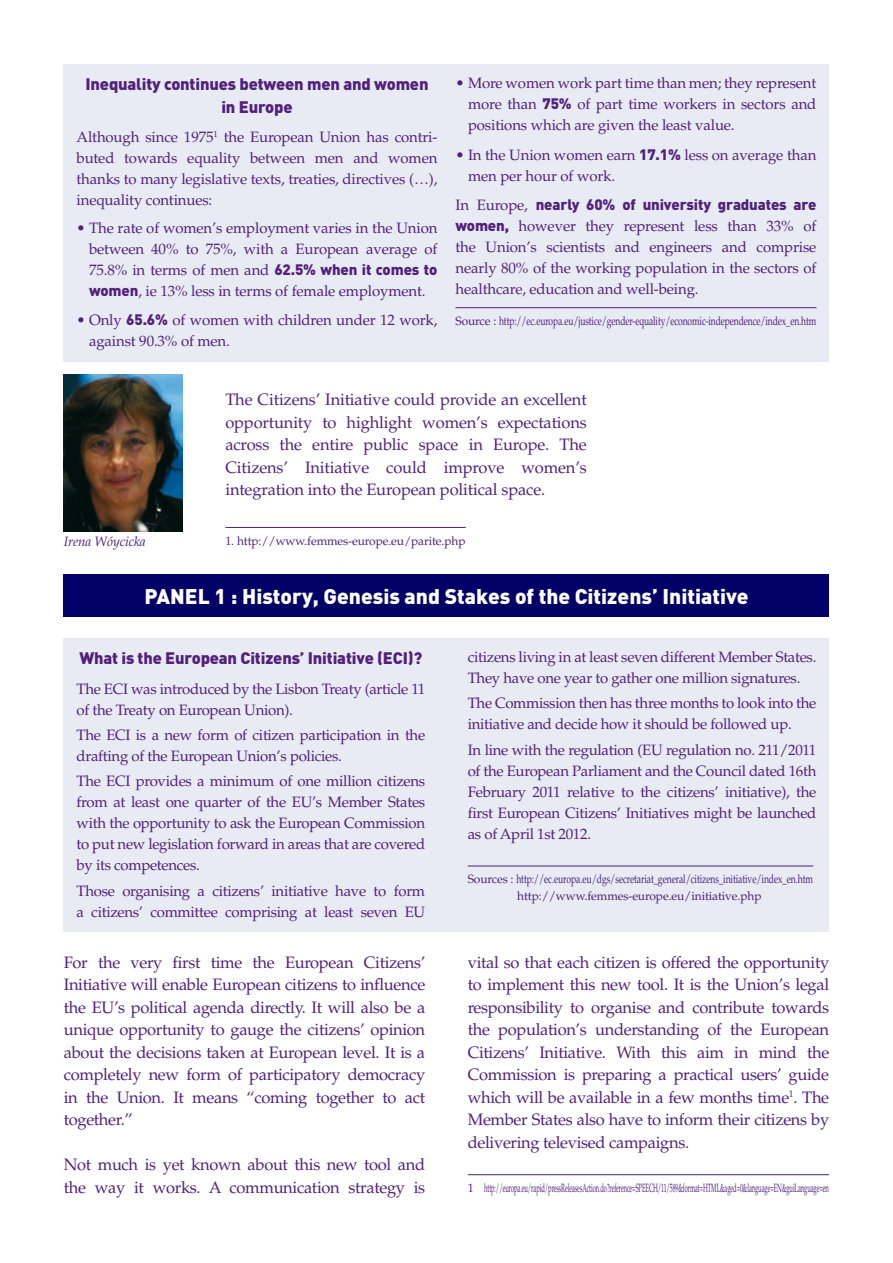
<style>
.page{position:relative;width:893px;height:1263px;background:#fff}
.page>*{position:absolute;margin:0;border:0;box-sizing:border-box;transform-origin:0 0}
.t1{font:900 21px "DIN";color:#fff}
.t2{font:16.5px/22.5px "Palatino";letter-spacing:-.02em;color:#512179;text-align:justify}
.t3{font:900 16.5px/22.5px "DIN";letter-spacing:-.01em;color:#512179;text-align:center}
.t4{font:15px/21px "Palatino";letter-spacing:-.02em;color:#512179}
.t5{font:900 15px "DIN";letter-spacing:-.01em;color:#512179}
.t6{font:italic 13.5px "Palatino";letter-spacing:-.01em;color:#512179}
.t7{font:12px/16.5px "Palatino";letter-spacing:-.01em;color:#512179;text-align:center}
.s1{font-family:"DIN";font-weight:900}
.s2{font-family:"Palatino";font-weight:400}
</style>
<div class="page">
<img style="left:64px;top:374px;width:118px;height:158px">
<div style="left:64px;top:574px;width:765px;height:43px;background:#006"></div>
<div style="left:64px;top:638px;width:765px;height:293px;background:#e8eaf4"></div>
<hr style="left:468px;top:866px;width:345px;height:1px;background:#512179">
<div style="left:64px;top:64px;width:765px;height:297px;background:#e8eaf4"></div>
<hr style="left:455px;top:307px;width:361px;height:1px;background:#512179">
<hr style="left:225px;top:527px;width:241px;height:1px;background:#512179">
<hr style="left:468px;top:1174px;width:361px;height:1px;background:#512179">
<p class="t3" style="left:85px;top:72px;width:345px">Inequality continues between men and women in Europe</p>
<p class="t4" style="left:77px;top:127px;width:362px;text-align:justify">Although since 1975<sup>1</sup> the European Union has contri&shy;buted towards equality between men and women thanks to many legislative texts, treaties, directives (…), inequality continues:</p>
<p class="t4" style="left:89px;top:217px;width:350px;text-align:justify;text-indent:-13px">• The rate of women’s employment varies in the Union between 40% to 75%, with a European average of 75.8% in terms of men and <span class="s1">62.5% when it comes to women</span>, ie 13% less in terms of female employment.</p>
<p class="t4" style="left:89px;top:310px;width:350px;text-indent:-13px">• Only <span class="s1">65.6%</span> of women with children under 12 work, against 90.3% of men.</p>
<p class="t4" style="left:468px;top:73px;width:350px;text-align:justify;text-indent:-13px">• More women work part time than men; they represent more than <span class="s1">75%</span> of part time workers in sectors and positions which are given the least value.</p>
<p class="t4" style="left:468px;top:144px;width:350px;text-indent:-13px">• In the Union women earn <span class="s1">17.1%</span> less on average than men per hour of work.</p>
<p class="t5" style="left:455px;top:195px;width:362px"><span class="s2">In Europe,</span> nearly 60% of university graduates are</p>
<p class="t4" style="left:455px;top:216px;width:362px;text-align:justify"><span class="s1">women,</span> however they represent less than 33% of the Union’s scientists and engineers and comprise nearly 80% of the working population in the sectors of healthcare, education and well-being.</p>
<p class="t7" style="left:455px;top:313px;width:362px">Source : http://ec.europa.eu/justice/gender-equality/economic-independence/index_en.htm</p>
<p class="t6" style="left:64px;top:533px;width:84px">Irena Wóycicka</p>
<p class="t2" style="left:225px;top:388px;width:363px">The Citizens’ Initiative could provide an excellent opportunity to highlight women’s expectations across the entire public space in Europe. The Citizens’ Initiative could improve women’s integration into the European political space.</p>
<p class="t7" style="left:225px;top:533px;width:242px">1. http://www.femmes-europe.eu/parite.php</p>
<h1 class="t1" style="left:144px;top:582px;width:606px">PANEL 1 : History, Genesis and Stakes of the Citizens’ Initiative</h1>
<p class="t3" style="left:79px;top:646px;width:345px">What is the European Citizens’ Initiative (ECI)?</p>
<p class="t4" style="left:77px;top:679px;width:350px">The ECI was introduced by the Lisbon Treaty (article 11 of the Treaty on European Union).</p>
<p class="t4" style="left:77px;top:725px;width:350px">The ECI is a new form of citizen participation in the drafting of the European Union’s policies.</p>
<p class="t4" style="left:77px;top:771px;width:350px;text-align:justify">The ECI provides a minimum of one million citizens from at least one quarter of the EU’s Member States with the opportunity to ask the European Commission to put new legislation forward in areas that are covered by its competences.</p>
<p class="t4" style="left:77px;top:880px;width:350px">Those organising a citizens’ initiative have to form a citizens’ committee comprising at least seven EU</p>
<p class="t2" style="left:64px;top:951px;width:363px">For the very first time the European Citizens’ Initiative will enable European citizens to influence the EU’s political agenda directly. It will also be a unique opportunity to gauge the citizens’ opinion about the decisions taken at European level. It is a completely new form of participatory democracy in the Union. It means “coming together to act together.”</p>
<p class="t2" style="left:64px;top:1153px;width:363px">Not much is yet known about this new tool and the way it works. A communication strategy is</p>
<p class="t4" style="left:468px;top:647px;width:350px">citizens living in at least seven different Member States.<br>They have one year to gather one million signatures.</p>
<p class="t4" style="left:468px;top:693px;width:350px">The Commission then has three months to look into the initiative and decide how it should be followed up.</p>
<p class="t4" style="left:468px;top:739px;width:350px;text-align:justify">In line with the regulation (EU regulation no. 211/2011 of the European Parliament and the Council dated 16th February 2011 relative to the citizens’ initiative), the first European Citizens’ Initiatives might be launched as of April 1st 2012.</p>
<p class="t7" style="left:468px;top:871px;width:347px">Sources : http://ec.europa.eu/dgs/secretariat_general/citizens_initiative/index_en.htm http://www.femmes-europe.eu/initiative.php</p>
<p class="t2" style="left:468px;top:951px;width:363px">vital so that each citizen is offered the opportunity to implement this new tool. It is the Union’s legal responsibility to organise and contribute towards the population’s understanding of the European Citizens’ Initiative. With this aim in mind the Commission is preparing a practical users’ guide which will be available in a few months time<sup>1</sup>. The Member States also have to inform their citizens by delivering televised campaigns.</p>
<p class="t7" style="left:468px;top:1180px;width:363px">1 http://europa.eu/rapid/pressReleasesAction.do?reference=SPEECH/11/589&amp;format=HTML&amp;aged=0&amp;language=EN&amp;guiLanguage=en</p>
</div>
